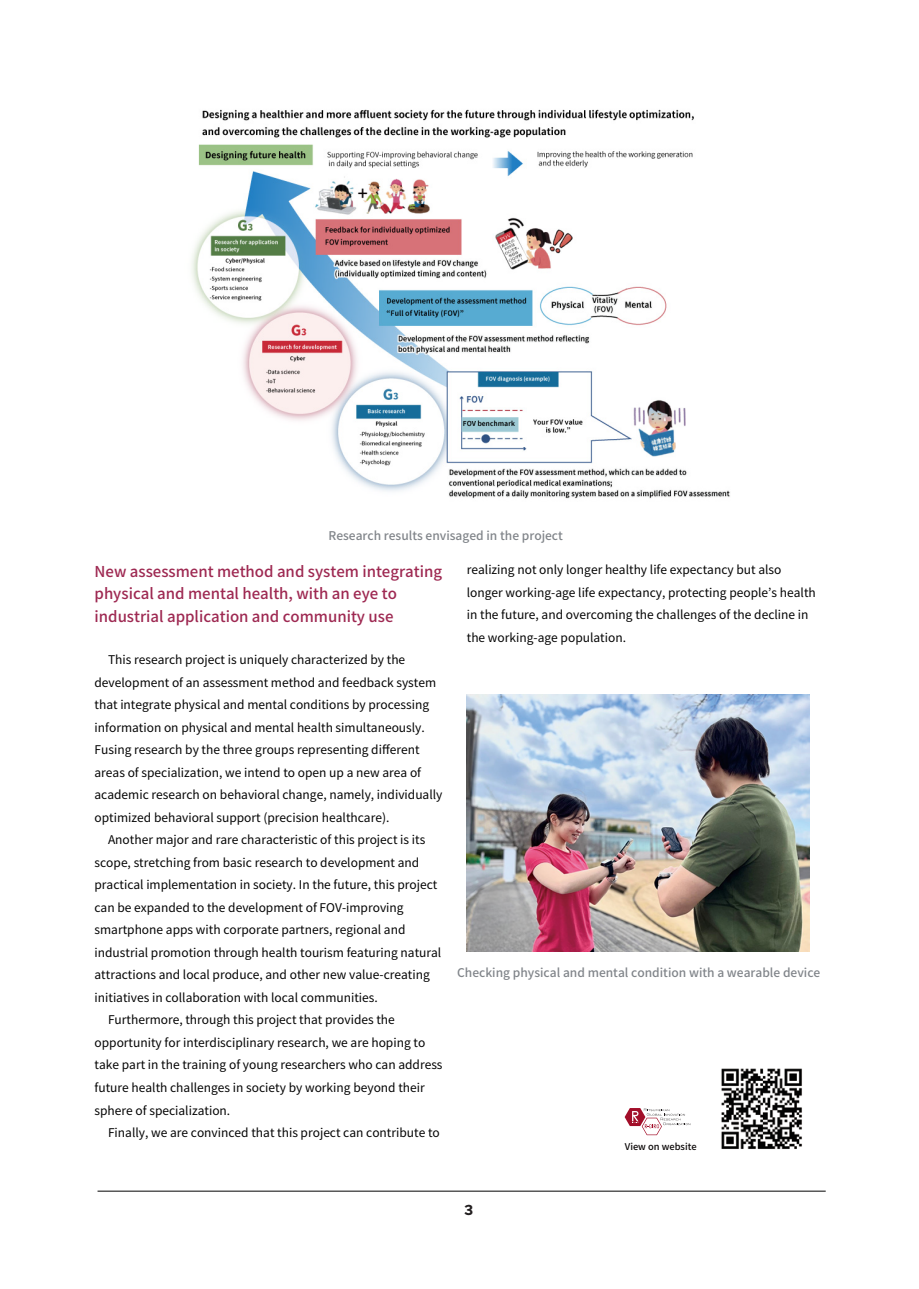
<style>
.page{position:relative;width:919px;height:1289px;background:#fff}
.page>*{position:absolute;margin:0;border:0;box-sizing:border-box;transform-origin:0 0}
.t1{font:500 15px/22.5px "Noto Sans CJ Kjp";color:#9e2952}
.t2{font:900 13.5px "Noto Sans CJ Kjp";color:#231f20}
.t3{font:12px/22.5px "Noto Sans CJ Kjp";color:#030303}
.t4{font:500 12px "Noto Sans CJ Kjp";color:#81858a}
.t5{font:500 9.3px "Noto Sans CJ Kjp";color:#090505}
</style>
<div class="page">
<hr style="left:97px;top:1190px;width:728px;height:1px;background:#030303">
<svg style="left:624px;top:1108px;width:66px;height:27px"></svg>
<img style="left:191px;top:109px;width:539px;height:390px">
<img style="left:466px;top:694px;width:343px;height:257px">
<img style="left:721px;top:1068px;width:81px;height:81px">
<p class="t4" style="left:328px;top:529px;width:236px">Research results envisaged in the project</p>
<p class="t1" style="left:94px;top:560px;width:349px">New assessment method and system integrating physical and mental health, with an eye to industrial application and community use</p>
<p class="t3" style="left:94px;top:649px;width:349px;text-indent:13px">This research project is uniquely characterized by the development of an assessment method and feedback system that integrate physical and mental conditions by processing information on physical and mental health simultaneously.<br>Fusing research by the three groups representing different areas of specialization, we intend to open up a new area of academic research on behavioral change, namely, individually optimized behavioral support (precision healthcare).</p>
<p class="t3" style="left:108px;top:829px;width:319px">Another major and rare characteristic of this project is its</p>
<p class="t3" style="left:94px;top:851px;width:326px">scope, stretching from basic research to development and</p>
<p class="t3" style="left:94px;top:874px;width:344px">practical implementation in society. In the future, this project</p>
<p class="t3" style="left:94px;top:896px;width:310px">can be expanded to the development of FOV-improving</p>
<p class="t3" style="left:94px;top:919px;width:312px">smartphone apps with corporate partners, regional and</p>
<p class="t3" style="left:94px;top:941px;width:348px">industrial promotion through health tourism featuring natural</p>
<p class="t3" style="left:94px;top:964px;width:337px">attractions and local produce, and other new value-creating</p>
<p class="t3" style="left:94px;top:986px;width:285px">initiatives in collaboration with local communities.</p>
<p class="t3" style="left:108px;top:1009px;width:288px">Furthermore, through this project that provides the</p>
<p class="t3" style="left:94px;top:1031px;width:332px">opportunity for interdisciplinary research, we are hoping to</p>
<p class="t3" style="left:94px;top:1054px;width:349px">take part in the training of young researchers who can address</p>
<p class="t3" style="left:94px;top:1076px;width:332px">future health challenges in society by working beyond their</p>
<p class="t3" style="left:94px;top:1099px;width:137px">sphere of specialization.</p>
<p class="t3" style="left:108px;top:1121px;width:333px">Finally, we are convinced that this project can contribute to</p>
<p class="t3" style="left:467px;top:559px;width:350px">realizing not only longer healthy life expectancy but also longer working-age life expectancy, protecting people’s health in the future, and overcoming the challenges of the decline in the working-age population.</p>
<p class="t4" style="left:457px;top:965px;width:364px">Checking physical and mental condition with a wearable device</p>
<p class="t5" style="left:624px;top:1141px;width:73px">View on website</p>
<p class="t2" style="left:462px;top:1202px;width:15px">３</p>
</div>
